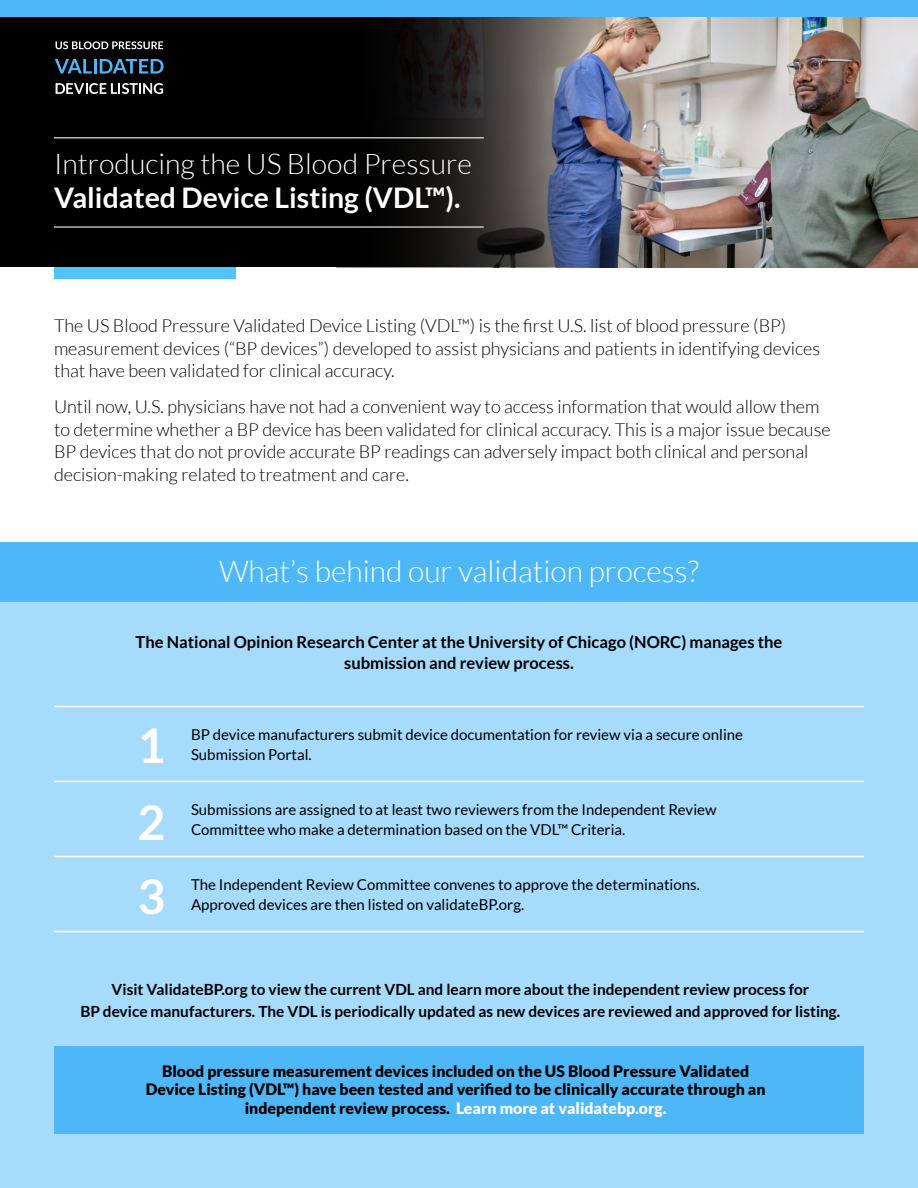
<style>
.page{position:relative;width:918px;height:1188px;background:#fff}
.page>*{position:absolute;margin:0;border:0;box-sizing:border-box;transform-origin:0 0}
.t1{font:700 48px "Lato";color:#fff}
.t2{font:300 30px "Lato";color:#fff}
.t3{font:300 28.35px "Lato";color:#fff}
.t4{font:700 28.35px "Lato";color:#fff}
.t5{font:300 18px/22.5px "Lato";color:#000}
.t6{font:700 16.5px/21px "Lato";color:#000;text-align:center}
.t7{font:900 15.75px/18.9px "Lato";color:#000;text-align:center}
.t8{font:700 15.3px/22.5px "Lato";color:#000;text-align:center}
.t9{font:15px/20.7px "Lato";color:#000}
.s1{color:#fff}
</style>
<div class="page">
<div style="left:0;top:14px;width:339px;height:253px;background:#000"></div>
<div style="left:0;top:556px;width:918px;height:632px;background:#a7dbfb"></div>
<div style="left:0;top:542px;width:918px;height:60px;background:#4eb7f8"></div>
<img style="left:594px;top:17px;width:324px;height:250px">
<svg style="left:333px;top:17px;width:261px;height:250px;background:#2c2d33"></svg>
<hr style="left:54px;top:137px;width:430px;height:1px;background:#fff">
<hr style="left:54px;top:226px;width:430px;height:2px;background:#fff">
<div style="left:54px;top:267px;width:182px;height:12px;background:#51c4ff"></div>
<div style="left:0;top:0;width:918px;height:17px;background:#4eb7f8"></div>
<hr style="left:54px;top:781px;width:810px;height:1px;background:#fff">
<hr style="left:54px;top:706px;width:810px;height:1px;background:#fff">
<hr style="left:54px;top:856px;width:810px;height:1px;background:#fff">
<hr style="left:54px;top:931px;width:810px;height:1px;background:#fff">
<svg style="left:55px;top:59px;width:109px;height:15px"></svg>
<svg style="left:56px;top:83px;width:107px;height:11px"></svg>
<svg style="left:56px;top:41px;width:107px;height:8px"></svg>
<div style="left:54px;top:1046px;width:810px;height:88px;background:#4eb7f8"></div>
<h3 class="t3" style="left:54px;top:148px;width:419px">Introducing the US Blood Pressure</h3>
<h3 class="t4" style="left:54px;top:181px;width:408px">Validated Device Listing (VDL™).</h3>
<p class="t5" style="left:54px;top:315px;width:768px">The US Blood Pressure Validated Device Listing (VDL™) is the first U.S. list of blood pressure (BP) measurement devices (“BP devices”) developed to assist physicians and patients in identifying devices that have been validated for clinical accuracy.</p>
<p class="t5" style="left:54px;top:396px;width:778px">Until now, U.S. physicians have not had a convenient way to access information that would allow them to determine whether a BP device has been validated for clinical accuracy. This is a major issue because BP devices that do not provide accurate BP readings can adversely impact both clinical and personal decision-making related to treatment and care.</p>
<h2 class="t2" style="left:219px;top:555px;width:481px">What’s behind our validation process?</h2>
<p class="t6" style="left:136px;top:631px;width:648px">The National Opinion Research Center at the University of Chicago (NORC) manages the submission and review process.</p>
<h1 class="t1" style="left:137px;top:718px;width:29px">1</h1>
<p class="t9" style="left:191px;top:724px;width:554px">BP device manufacturers submit device documentation for review via a secure online<br>Submission Portal.</p>
<h1 class="t1" style="left:137px;top:795px;width:29px">2</h1>
<p class="t9" style="left:191px;top:799px;width:527px">Submissions are assigned to at least two reviewers from the Independent Review<br>Committee who make a determination based on the VDL™ Criteria.</p>
<h1 class="t1" style="left:137px;top:869px;width:29px">3</h1>
<p class="t9" style="left:191px;top:874px;width:510px">The Independent Review Committee convenes to approve the determinations.<br>Approved devices are then listed on validateBP.org.</p>
<p class="t8" style="left:80px;top:978px;width:762px">Visit ValidateBP.org to view the current VDL and learn more about the independent review process for<br>BP device manufacturers. The VDL is periodically updated as new devices are reviewed and approved for listing.</p>
<p class="t7" style="left:146px;top:1061px;width:621px">Blood pressure measurement devices included on the US Blood Pressure Validated<br>Device Listing (VDL™) have been tested and verified to be clinically accurate through an independent review process. <span class="s1">Learn more at validatebp.org.</span></p>
</div>
